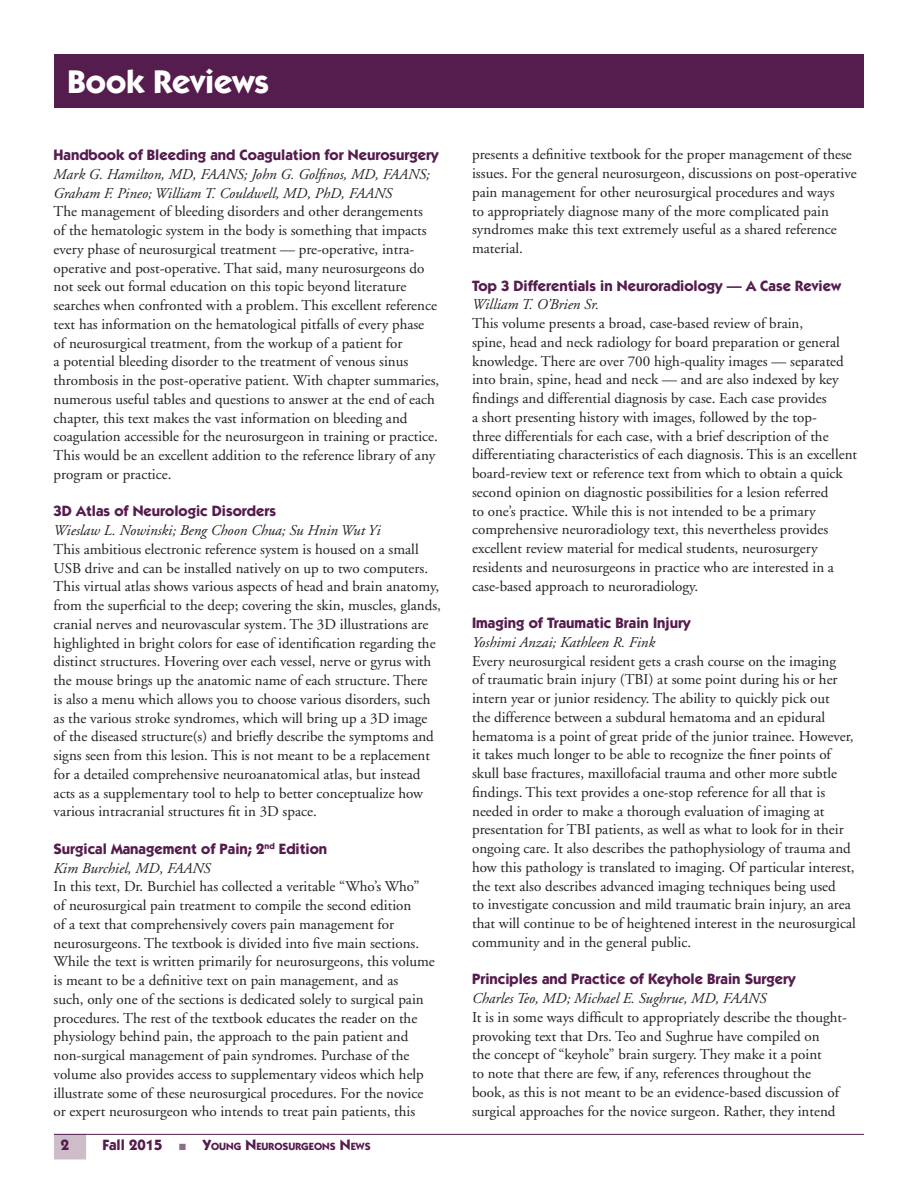
<style>
.page{position:relative;width:918px;height:1188px;background:#fff}
.page>*{position:absolute;margin:0;border:0;box-sizing:border-box;transform-origin:0 0}
.story_reverse_title{font:700 33px "Itc Kabel";color:#fff}
.t1{font:15px/18.8px "Adobe Garamond";color:#231f20}
.basic_italics{font:italic 15px/18.8px "Adobe Garamond";color:#231f20}
.heading_in_article{font:700 15px "Itc Kabel";color:#551c4e}
.t2{font:700 10.5px "Itc Kabel";color:#551c4e}
.s1{font-size:15px}
.s2{color:#8d6e86}
</style>
<div class="page">
<div style="left:54px;top:1134px;width:32px;height:25px;background:#ccbdc9"></div>
<hr style="left:54px;top:1134px;width:810px;height:1px;background:#551c4e">
<div style="left:54px;top:54px;width:810px;height:54px;background:#551c4e"></div>
<p class="story_reverse_title" style="left:68px;top:62px;width:203px">Book Reviews</p>
<p class="heading_in_article" style="left:54px;top:146px;width:387px">Handbook of Bleeding and Coagulation for Neurosurgery</p>
<p class="basic_italics" style="left:54px;top:165px;width:378px">Mark G. Hamilton, MD, FAANS; John G. Golfinos, MD, FAANS;<br>Graham F. Pineo; William T. Couldwell, MD, PhD, FAANS</p>
<p class="t1" style="left:54px;top:203px;width:387px">The management of bleeding disorders and other derangements<br>of the hematologic system in the body is something that impacts every phase of neurosurgical treatment — pre-operative, intra&shy;operative and post-operative. That said, many neurosurgeons do not seek out formal education on this topic beyond literature searches when confronted with a problem. This excellent reference text has information on the hematological pitfalls of every phase of neurosurgical treatment, from the workup of a patient for<br>a potential bleeding disorder to the treatment of venous sinus thrombosis in the post-operative patient. With chapter summaries, numerous useful tables and questions to answer at the end of each chapter, this text makes the vast information on bleeding and coagulation accessible for the neurosurgeon in training or practice.<br>This would be an excellent addition to the reference library of any program or practice.</p>
<p class="heading_in_article" style="left:54px;top:502px;width:224px">3D Atlas of Neurologic Disorders</p>
<p class="basic_italics" style="left:54px;top:521px;width:328px">Wieslaw L. Nowinski; Beng Choon Chua; Su Hnin Wut Yi</p>
<p class="t1" style="left:54px;top:540px;width:389px">This ambitious electronic reference system is housed on a small USB drive and can be installed natively on up to two computers.<br>This virtual atlas shows various aspects of head and brain anatomy, from the superficial to the deep; covering the skin, muscles, glands, cranial nerves and neurovascular system. The 3D illustrations are highlighted in bright colors for ease of identification regarding the distinct structures. Hovering over each vessel, nerve or gyrus with the mouse brings up the anatomic name of each structure. There<br>is also a menu which allows you to choose various disorders, such as the various stroke syndromes, which will bring up a 3D image of the diseased structure(s) and briefly describe the symptoms and signs seen from this lesion. This is not meant to be a replacement for a detailed comprehensive neuroanatomical atlas, but instead acts as a supplementary tool to help to better conceptualize how various intracranial structures fit in 3D space.</p>
<p class="heading_in_article" style="left:54px;top:840px;width:275px">Surgical Management of Pain; 2<sup>nd</sup> Edition</p>
<p class="basic_italics" style="left:54px;top:859px;width:159px">Kim Burchiel, MD, FAANS</p>
<p class="t1" style="left:54px;top:878px;width:383px">In this text, Dr. Burchiel has collected a veritable “Who’s Who” of neurosurgical pain treatment to compile the second edition<br>of a text that comprehensively covers pain management for neurosurgeons. The textbook is divided into five main sections.<br>While the text is written primarily for neurosurgeons, this volume is meant to be a definitive text on pain management, and as<br>such, only one of the sections is dedicated solely to surgical pain procedures. The rest of the textbook educates the reader on the physiology behind pain, the approach to the pain patient and non-surgical management of pain syndromes. Purchase of the volume also provides access to supplementary videos which help illustrate some of these neurosurgical procedures. For the novice or expert neurosurgeon who intends to treat pain patients, this</p>
<p class="heading_in_article" style="left:61px;top:1136px;width:10px">2</p>
<p class="t2" style="left:102px;top:1141px;width:270px"><span class="s1">Fall 2015</span> <span class="s2">■</span> <span class="s1">Y</span>OUNG <span class="s1">N</span>EUROSURGEONS <span class="s1">N</span>EWS</p>
<p class="t1" style="left:472px;top:146px;width:386px">presents a definitive textbook for the proper management of these issues. For the general neurosurgeon, discussions on post-operative pain management for other neurosurgical procedures and ways<br>to appropriately diagnose many of the more complicated pain syndromes make this text extremely useful as a shared reference material.</p>
<p class="heading_in_article" style="left:472px;top:276px;width:370px">Top 3 Differentials in Neuroradiology — A Case Review</p>
<p class="basic_italics" style="left:472px;top:296px;width:129px">William T. O’Brien Sr.</p>
<p class="t1" style="left:472px;top:314px;width:387px">This volume presents a broad, case-based review of brain,<br>spine, head and neck radiology for board preparation or general knowledge. There are over 700 high-quality images — separated into brain, spine, head and neck — and are also indexed by key findings and differential diagnosis by case. Each case provides<br>a short presenting history with images, followed by the top-<br>three differentials for each case, with a brief description of the differentiating characteristics of each diagnosis. This is an excellent board-review text or reference text from which to obtain a quick second opinion on diagnostic possibilities for a lesion referred<br>to one’s practice. While this is not intended to be a primary comprehensive neuroradiology text, this nevertheless provides excellent review material for medical students, neurosurgery residents and neurosurgeons in practice who are interested in a case-based approach to neuroradiology.</p>
<p class="heading_in_article" style="left:472px;top:614px;width:220px">Imaging of Traumatic Brain Injury</p>
<p class="basic_italics" style="left:472px;top:633px;width:185px">Yoshimi Anzai; Kathleen R. Fink</p>
<p class="t1" style="left:472px;top:652px;width:385px">Every neurosurgical resident gets a crash course on the imaging<br>of traumatic brain injury (TBI) at some point during his or her intern year or junior residency. The ability to quickly pick out<br>the difference between a subdural hematoma and an epidural hematoma is a point of great pride of the junior trainee. However, it takes much longer to be able to recognize the finer points of skull base fractures, maxillofacial trauma and other more subtle findings. This text provides a one-stop reference for all that is needed in order to make a thorough evaluation of imaging at presentation for TBI patients, as well as what to look for in their ongoing care. It also describes the pathophysiology of trauma and how this pathology is translated to imaging. Of particular interest, the text also describes advanced imaging techniques being used<br>to investigate concussion and mild traumatic brain injury, an area that will continue to be of heightened interest in the neurosurgical community and in the general public.</p>
<p class="heading_in_article" style="left:472px;top:970px;width:325px">Principles and Practice of Keyhole Brain Surgery</p>
<p class="basic_italics" style="left:472px;top:990px;width:296px">Charles Teo, MD; Michael E. Sughrue, MD, FAANS</p>
<p class="t1" style="left:472px;top:1008px;width:376px">It is in some ways difficult to appropriately describe the thought&shy;provoking text that Drs. Teo and Sughrue have compiled on<br>the concept of “keyhole” brain surgery. They make it a point<br>to note that there are few, if any, references throughout the book, as this is not meant to be an evidence-based discussion of surgical approaches for the novice surgeon. Rather, they intend</p>
</div>
